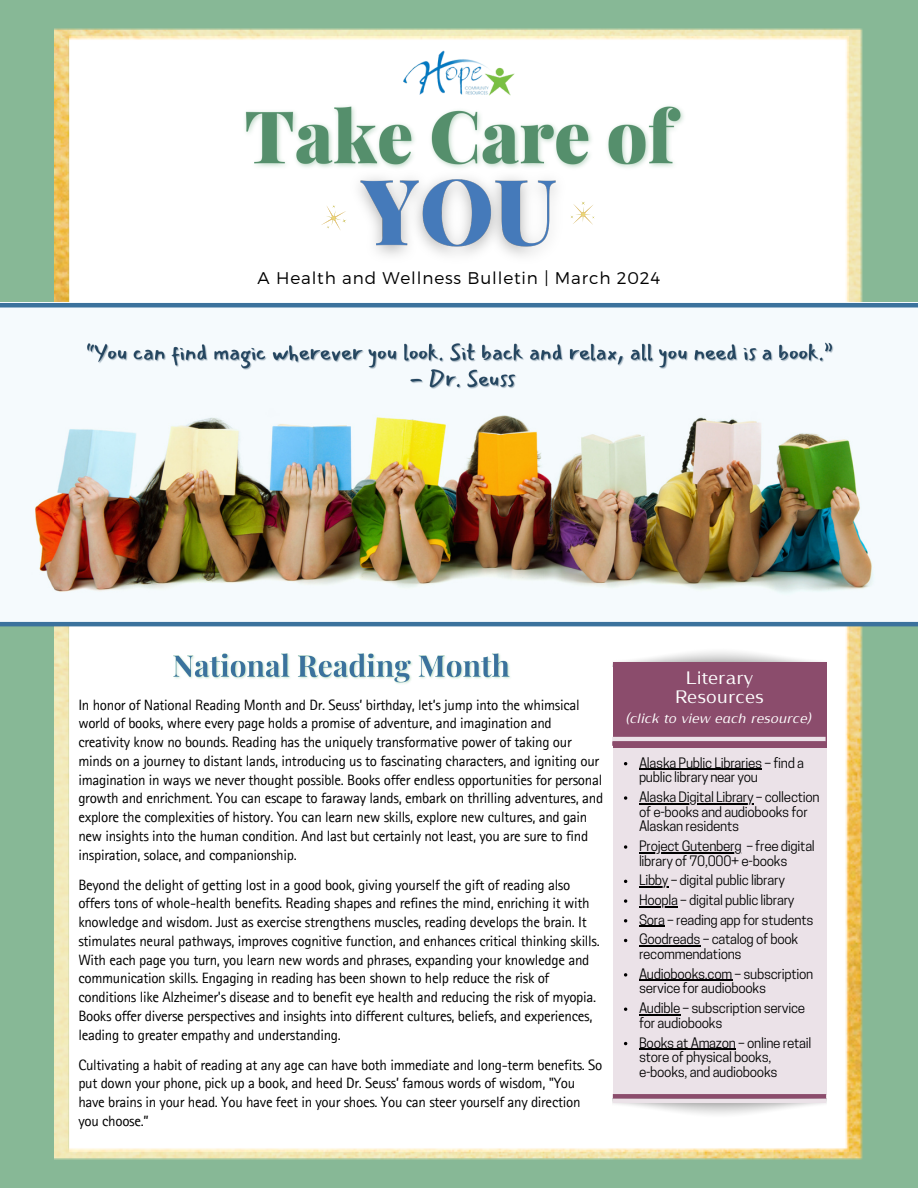
<style>
.page{position:relative;width:918px;height:1188px;background:#87b896}
.page>*{position:absolute;margin:0;border:0;box-sizing:border-box;transform-origin:0 0}
.t1{font:18px/19.2px "Nirand";color:#fff;text-align:center}
.t2{font:300 16.95px "Montserrat";letter-spacing:.05em;color:#000}
.t3{font:15px/18.8px "Rotis Sans Serif Pro";letter-spacing:-.02em;color:#000}
.t4{font:13.5px/14.7px "Cooper Hewitt";letter-spacing:-.02em;color:#000}
.t5{font:italic 13.5px "Nirand";color:#fff}
</style>
<div class="page">
<img style="left:54px;top:28px;width:809px;height:1132px">
<img style="left:337px;top:182px;width:243px;height:91px">
<img style="left:403px;top:50px;width:112px;height:36px">
<svg style="left:562px;top:194px;width:42px;height:41px"></svg>
<svg style="left:314px;top:198px;width:40px;height:40px"></svg>
<img style="left:0;top:307px;width:918px;height:315px">
<img style="left:239px;top:86px;width:450px;height:96px">
<img style="left:169px;top:644px;width:347px;height:44px">
<div style="left:613px;top:738px;width:213px;height:356px;background:#ebe2e8"></div>
<img style="left:613px;top:1099px;width:214px;height:20px">
<img style="left:613px;top:647px;width:214px;height:20px">
<div style="left:613px;top:663px;width:213px;height:85px;background:#8b4c6c"></div>
<hr style="left:612px;top:737px;width:214px;height:4px;background:#ebe2e8">
<div style="left:612px;top:741px;width:214px;height:5px;background:#8b4c6c"></div>
<hr style="left:639px;top:769px;width:123px;height:1px;background:#000">
<hr style="left:0;top:622px;width:918px;height:4px;background:#3b729d">
<hr style="left:0;top:303px;width:918px;height:4px;background:#3b729d">
<img style="left:83px;top:340px;width:753px;height:51px">
<hr style="left:639px;top:886px;width:29px;height:2px;background:#000">
<hr style="left:639px;top:1049px;width:97px;height:1px;background:#000">
<svg style="left:624px;top:845px;width:3px;height:4px"></svg>
<hr style="left:639px;top:852px;width:102px;height:1px;background:#000">
<hr style="left:639px;top:946px;width:61px;height:1px;background:#000">
<hr style="left:639px;top:1014px;width:41px;height:1px;background:#000">
<svg style="left:624px;top:796px;width:3px;height:4px"></svg>
<hr style="left:639px;top:803px;width:114px;height:1px;background:#000">
<svg style="left:624px;top:973px;width:3px;height:4px"></svg>
<hr style="left:639px;top:980px;width:93px;height:1px;background:#000">
<svg style="left:624px;top:899px;width:3px;height:4px"></svg>
<hr style="left:639px;top:906px;width:39px;height:1px;background:#000">
<svg style="left:639px;top:926px;width:26px;height:1px"></svg>
<hr style="left:613px;top:1099px;width:213px;height:4px;background:#ebe2e8">
<div style="left:613px;top:1094px;width:213px;height:5px;background:#8b4c6c"></div>
<p class="t2" style="left:258px;top:267px;width:404px">A Health and Wellness Bulletin | March 2024</p>
<p class="t3" style="left:78px;top:697px;width:526px">In honor of National Reading Month and Dr. Seuss’ birthday, let’s jump into the whimsical world of books, where every page holds a promise of adventure, and imagination and creativity know no bounds. Reading has the uniquely transformative power of taking our minds on a journey to distant lands, introducing us to fascinating characters, and igniting our imagination in ways we never thought possible. Books offer endless opportunities for personal growth and enrichment. You can escape to faraway lands, embark on thrilling adventures, and explore the complexities of history. You can learn new skills, explore new cultures, and gain new insights into the human condition. And last but certainly not least, you are sure to find inspiration, solace, and companionship.</p>
<p class="t3" style="left:78px;top:877px;width:523px">Beyond the delight of getting lost in a good book, giving yourself the gift of reading also offers tons of whole-health benefits. Reading shapes and refines the mind, enriching it with knowledge and wisdom. Just as exercise strengthens muscles, reading develops the brain. It stimulates neural pathways, improves cognitive function, and enhances critical thinking skills.<br>With each page you turn, you learn new words and phrases, expanding your knowledge and communication skills. Engaging in reading has been shown to help reduce the risk of conditions like Alzheimer's disease and to benefit eye health and reducing the risk of myopia.<br>Books offer diverse perspectives and insights into different cultures, beliefs, and experiences, leading to greater empathy and understanding.</p>
<h5 class="t3" style="left:78px;top:1057px;width:526px">Cultivating a habit of reading at any age can have both immediate and long-term benefits. So put down your phone, pick up a book, and heed Dr. Seuss’ famous words of wisdom, "You have brains in your head. You have feet in your shoes. You can steer yourself any direction you choose.”</h5>
<p class="t1" style="left:675px;top:669px;width:90px">Literary<br>Resources</p>
<p class="t5" style="left:626px;top:713px;width:188px">(click to view each resource)</p>
<p class="t4" style="left:639px;top:757px;width:167px">Alaska Public Libraries – find a public library near you</p>
<p class="t4" style="left:639px;top:791px;width:182px">Alaska Digital Library – collection of e-books and audiobooks for<br>Alaskan residents</p>
<p class="t4" style="left:639px;top:840px;width:177px">Project Gutenberg – free digital library of 70,000+ e-books</p>
<h5 class="t4" style="left:639px;top:875px;width:147px">Libby – digital public library</h5>
<p class="t4" style="left:639px;top:894px;width:157px">Hoopla – digital public library</p>
<p class="t4" style="left:639px;top:914px;width:176px">Sora – reading app for students</p>
<p class="t4" style="left:639px;top:934px;width:161px">Goodreads – catalog of book recommendations</p>
<p class="t4" style="left:639px;top:968px;width:176px">Audiobooks.com – subscription service for audiobooks</p>
<p class="t4" style="left:639px;top:1002px;width:168px">Audible – subscription service for audiobooks</p>
<p class="t4" style="left:639px;top:1037px;width:174px">Books at Amazon – online retail store of physical books, e-books, and audiobooks</p>
</div>
